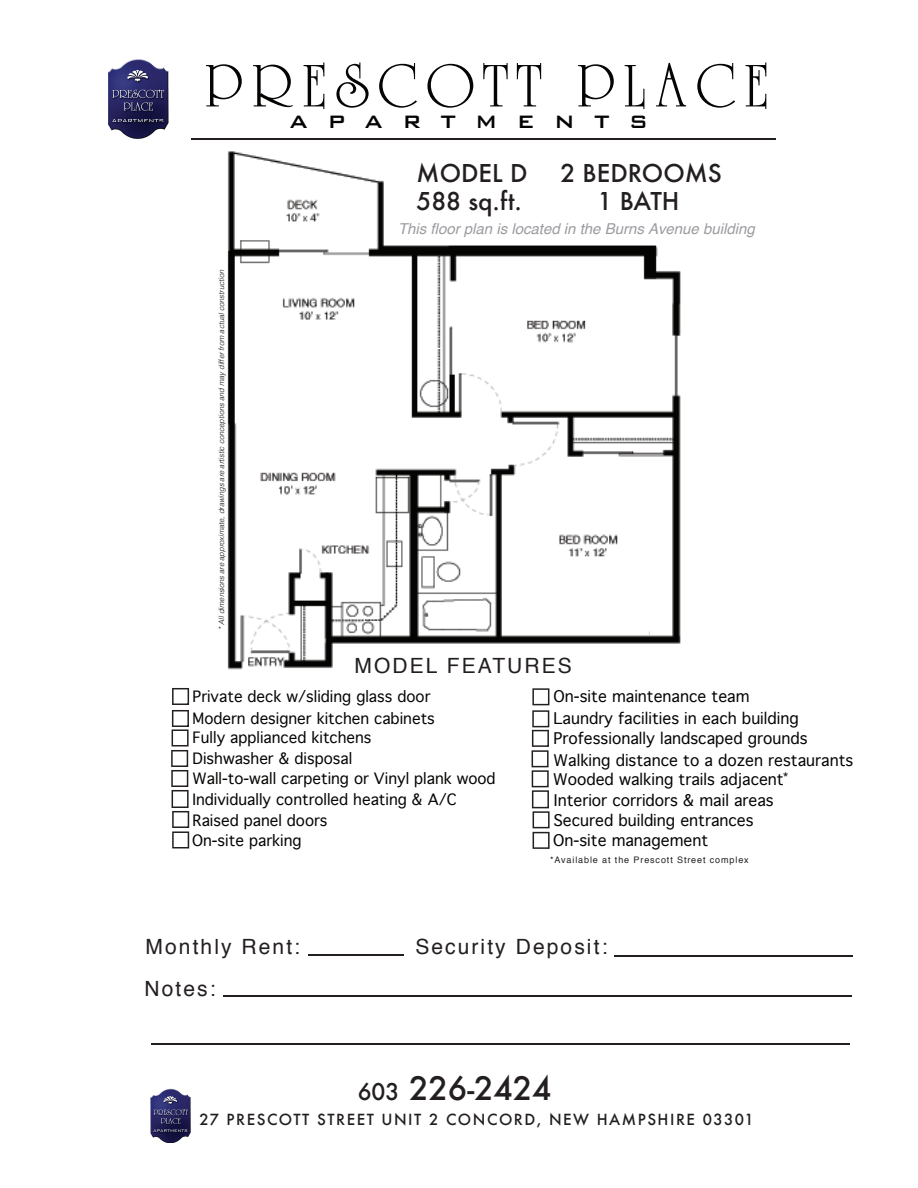
<style>
.page{position:relative;width:918px;height:1188px;background:#fff}
.page>*{position:absolute;margin:0;border:0;box-sizing:border-box;transform-origin:0 0}
.t1{font:64.5px "University Roman";letter-spacing:.14em;color:#040503}
.t2{font:500 31.5px "Futura";color:#231f20}
.t3{font:500 24px/28.8px "Futura";color:#231f20}
.t4{font:500 24px "Bank Gothic";letter-spacing:.805em;color:#040503}
.t5{font:21px "Helvetica";letter-spacing:.1em;color:#231f20}
.t6{font:15.45px/20.4px "Geneva";color:#050504}
.t7{font:15px/20.7px "Geneva";color:#050504}
.t8{font:500 15px "Futura";letter-spacing:.1em;color:#231f20}
.t9{font:italic 15px "Helvetica";color:#9b9ca0}
.t10{font:15px "Helvetica";color:#231f20}
.t11{font:9px "Helvetica";letter-spacing:.1em;color:#231f20}
.t12{font:italic 300 7.5px "Helvetica";letter-spacing:-.005em;color:#050504}
.s1{font-size:22.5px}
</style>
<div class="page">
<img style="left:227px;top:151px;width:454px;height:519px">
<svg style="left:168px;top:71px;width:1px;height:50px"></svg>
<hr style="left:191px;top:138px;width:585px;height:2px;background:#231f20">
<hr style="left:308px;top:955px;width:95px;height:1px;background:#231f20">
<hr style="left:614px;top:956px;width:239px;height:1px;background:#231f20">
<hr style="left:152px;top:1044px;width:698px;height:1px;background:#231f20">
<hr style="left:224px;top:995px;width:628px;height:2px;background:#231f20">
<img style="left:151px;top:1089px;width:40px;height:54px">
<img style="left:108px;top:59px;width:60px;height:80px">
<svg style="left:171px;top:688px;width:18px;height:160px"></svg>
<svg style="left:532px;top:688px;width:18px;height:161px"></svg>
<h1 class="t1" style="left:206px;top:48px;width:565px">PRESCOTT PLACE</h1>
<h3 class="t4" style="left:290px;top:103px;width:360px">APARTME NTS</h3>
<h3 class="t3" style="left:417px;top:158px;width:112px">MODEL D<br>588 sq.ft.</h3>
<h3 class="t3" style="left:560px;top:158px;width:163px;text-align:center">2 BEDROOMS<br>1 BATH</h3>
<p class="t12" style="left:217px;top:630px;width:361px;rotate:-90deg">* All dimensions are approximate, drawings are artistic conceptions and may differ from actual construction</p>
<p class="t9" style="left:398px;top:217px;width:358px">This floor plan is located in the Burns Avenue building</p>
<h3 class="t5" style="left:355px;top:649px;width:219px">MODEL FEATURES</h3>
<p class="t7" style="left:193px;top:686px;width:244px;line-height:21.5px">Private deck w/sliding glass door<br>Modern designer kitchen cabinets</p>
<p class="t7" style="left:193px;top:726px;width:180px;line-height:21.5px">Fully applianced kitchens<br>Dishwasher &amp; disposal</p>
<p class="t7" style="left:192px;top:767px;width:305px">Wall-to-wall carpeting or Vinyl plank wood<br>Individually controlled heating &amp; A/C<br>Raised panel doors<br>On-site parking</p>
<p class="t6" style="left:554px;top:686px;width:247px;line-height:22px">On-site maintenance team<br>Laundry facilities in each building</p>
<p class="t6" style="left:554px;top:727px;width:301px;line-height:22px">Professionally landscaped grounds<br>Walking distance to a dozen restaurants</p>
<p class="t6" style="left:553px;top:769px;width:232px">Wooded walking trails adjacent<br>Interior corridors &amp; mail areas<br>Secured building entrances<br>On-site management</p>
<p class="t10" style="left:783px;top:766px;width:7px">*</p>
<p class="t11" style="left:550px;top:853px;width:200px">*Available at the Prescott Street complex</p>
<h3 class="t5" style="left:146px;top:931px;width:156px">Monthly Rent:</h3>
<h3 class="t5" style="left:415px;top:931px;width:194px">Security Deposit:</h3>
<h3 class="t5" style="left:145px;top:972px;width:73px">Notes:</h3>
<h2 class="t2" style="left:358px;top:1067px;width:195px"><span class="s1">603</span> 226-2424</h2>
<p class="t8" style="left:199px;top:1109px;width:556px">27 PRESCOTT STREET UNIT 2 CONCORD, NEW HAMPSHIRE 03301</p>
</div>
